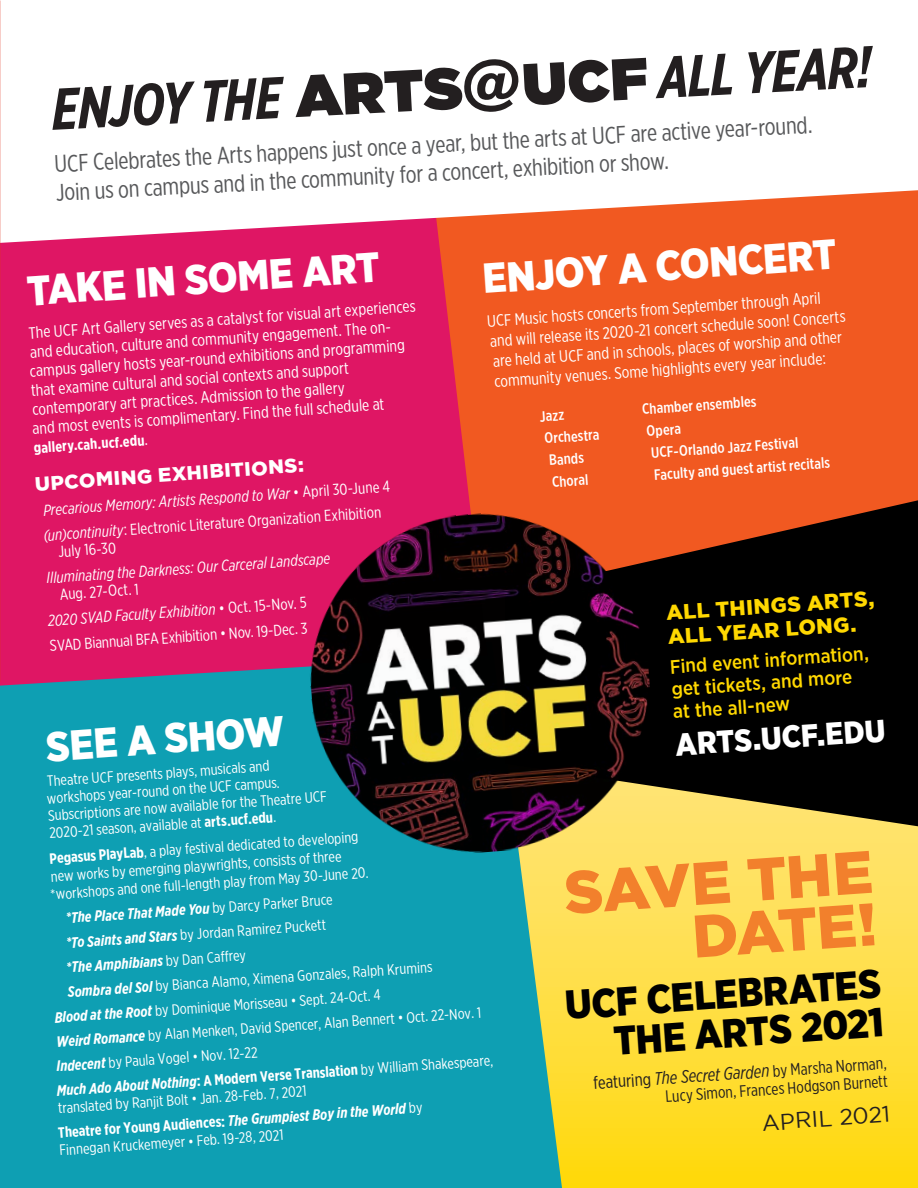
<style>
.page{position:relative;width:918px;height:1188px;background:#fff}
.page>*{position:absolute;margin:0;border:0;box-sizing:border-box;transform-origin:0 0}
.t1{font:900 60px/52.5px "Gotham";color:#f2802c;text-align:right}
.t2{font:italic 700 58.5px "Gotham X Narrow";color:#231f20}
.t3{font:900 42px "Gotham Narrow";color:#fff}
.t4{font:900 40.5px/39px "Gotham Narrow";color:#000;text-align:right}
.t5{font:900 31.5px "Gotham Narrow";color:#fff}
.t6{font:24px/28.5px "Gotham X Narrow";color:#57585a}
.Paragraph_Style_2{font:22.5px "Gotham";color:#231f20}
.t7{font:900 21px/24px "Gotham";color:#ffd801}
.t8{font:500 19.5px/22.5px "Gotham Narrow";color:#ffd801}
.Paragraph_Style_2-2{font:900 19.5px "Gotham";color:#fff}
.Paragraph_Style_2-3{font:italic 18px "Gotham X Narrow";color:#231f20}
.Paragraph_Style_2-4{font:16.5px/19px "Gotham X Narrow";color:#fff}
.Paragraph_Style_2-5{font:16.5px "Gotham X Narrow";color:#231f20}
.Paragraph_Style_2-6{font:italic 15.75px/17.2px "Gotham X Narrow";color:#fff}
.Paragraph_Style_2-7{font:15.75px/17.2px "Gotham X Narrow";color:#fff}
.Paragraph_Style_2-8{font:15px/17.2px "Gotham X Narrow";color:#fff}
.Paragraph_Style_2-9{font:500 15px "Gotham X Narrow";color:#fff}
.Paragraph_Style_2-10{font:italic 700 15px "Gotham X Narrow";color:#fff}
.Paragraph_Style_2-11{font:700 15px "Gotham X Narrow";color:#fff}
.s1{font-family:"Gotham Ultra";font-weight:400;font-style:normal}
.s2{font-family:"Futura BT";font-weight:900;font-style:normal}
.s3{font-weight:400;font-size:16.5px}
.s4{font-style:normal}
.s5{font-style:italic}
.s6{font-weight:700}
.s7{font-weight:400;font-style:normal}
.s8{font-weight:700;font-style:italic}
.s9{font-style:normal;font-size:16.5px}
</style>
<div class="page">
<svg style="left:562px;top:826px;width:356px;height:362px;background:#ffde3f"></svg>
<div style="left:0;top:686px;width:562px;height:502px;background:#0e9fb3"></div>
<div style="left:488px;top:243px;width:430px;height:258px;background:#f15921"></div>
<svg style="left:505px;top:500px;width:413px;height:326px;background:#241509"></svg>
<div style="left:0;top:243px;width:488px;height:443px;background:#df1664"></div>
<svg style="left:0;top:0;width:918px;height:243px"></svg>
<img style="left:298px;top:501px;width:364px;height:364px">
<p class="t2" style="left:50px;top:73px;width:822px;rotate:-3deg">ENJOY THE <span class="s1">ARTS</span><span class="s2">@</span><span class="s1">UCF</span> ALL YEAR!</p>
<p class="t6" style="left:54px;top:149px;width:760px;rotate:-3deg">UCF Celebrates the Arts happens just once a year, but the arts at UCF are active year-round.<br>Join us on campus and in the community for a concert, exhibition or show.</p>
<p class="t3" style="left:481px;top:251px;width:356px;rotate:-4deg">ENJOY A CONCERT</p>
<p class="Paragraph_Style_2-4" style="left:486px;top:311px;width:359px;line-height:20.2px;rotate:-4deg">UCF Music hosts concerts from September through April and will release its 2020-21 concert schedule soon! Concerts are held at UCF and in schools, places of worship and other community venues. Some highlights every year include:</p>
<p class="Paragraph_Style_2-9" style="left:539px;top:407px;width:26px;rotate:-4deg">Jazz</p>
<p class="Paragraph_Style_2-9" style="left:544px;top:429px;width:57px;rotate:-4deg">Orchestra</p>
<p class="Paragraph_Style_2-9" style="left:548px;top:451px;width:36px;rotate:-4deg">Bands</p>
<p class="Paragraph_Style_2-9" style="left:551px;top:473px;width:38px;rotate:-4deg">Choral</p>
<p class="t3" style="left:25px;top:263px;width:355px;rotate:-4deg">TAKE IN SOME ART</p>
<p class="Paragraph_Style_2-4" style="left:25px;top:323px;width:392px;rotate:-4deg">The UCF Art Gallery serves as a catalyst for visual art experiences and education, culture and community engagement. The on&shy;campus gallery hosts year-round exhibitions and programming that examine cultural and social contexts and support contemporary art practices. Admission to the gallery<br>and most events is complimentary. Find the full schedule at</p>
<p class="Paragraph_Style_2-11" style="left:33px;top:439px;width:116px;rotate:-4deg">gallery.cah.ucf.edu<span class="s3">.</span></p>
<p class="Paragraph_Style_2-2" style="left:34px;top:473px;width:271px;rotate:-4deg">UPCOMING EXHIBITIONS:</p>
<p class="Paragraph_Style_2-9" style="left:641px;top:400px;width:116px;rotate:-4deg">Chamber ensembles</p>
<p class="Paragraph_Style_2-9" style="left:646px;top:422px;width:36px;rotate:-4deg">Opera</p>
<p class="Paragraph_Style_2-9" style="left:650px;top:444px;width:149px;rotate:-4deg">UCF-Orlando Jazz Festival</p>
<p class="Paragraph_Style_2-9" style="left:654px;top:466px;width:178px;rotate:-4deg">Faculty and guest artist recitals</p>
<p class="Paragraph_Style_2-6" style="left:43px;top:501px;width:349px;rotate:-4deg">Precarious Memory: Artists Respond to War <span class="s4">• April 30-June 4</span></p>
<p class="Paragraph_Style_2-7" style="left:56px;top:526px;width:326px;text-indent:-13px;rotate:-4deg"><span class="s5">(un)continuity</span>: Electronic Literature Organization Exhibition<br>July 16-30</p>
<p class="Paragraph_Style_2-6" style="left:58px;top:568px;width:274px;text-indent:-12px;rotate:-4deg">Illuminating the Darkness: Our Carceral Landscape<br><span class="s4">Aug. 27-Oct. 1</span></p>
<p class="Paragraph_Style_2-6" style="left:47px;top:612px;width:261px;rotate:-4deg">2020 SVAD Faculty Exhibition <span class="s4">• Oct. 15-Nov. 5</span></p>
<p class="Paragraph_Style_2-7" style="left:49px;top:637px;width:260px;rotate:-4deg">SVAD Biannual BFA Exhibition • Nov. 19-Dec. 3</p>
<p class="t7" style="left:666px;top:601px;width:210px;rotate:-4deg">ALL THINGS ARTS,<br>ALL YEAR LONG.</p>
<p class="t8" style="left:669px;top:655px;width:201px;rotate:-4deg">Find event information, get tickets, and more at the all-new</p>
<p class="t5" style="left:674px;top:724px;width:212px;rotate:-4deg">ARTS.UCF.EDU</p>
<p class="t3" style="left:44px;top:719px;width:240px;rotate:-4deg">SEE A SHOW</p>
<p class="Paragraph_Style_2-8" style="left:45px;top:772px;width:281px;rotate:-4deg">Theatre UCF presents plays, musicals and workshops year-round on the UCF campus.<br>Subscriptions are now available for the Theatre UCF 2020-21 season, available at <span class="s6">arts.ucf.edu</span>.</p>
<p class="Paragraph_Style_2-8" style="left:47px;top:849px;width:320px;line-height:18px;rotate:-4deg"><span class="s6">Pegasus PlayLab</span>, a play festival dedicated to developing new works by emerging playwrights, consists of three *workshops and one full-length play from May 30-June 20.</p>
<p class="Paragraph_Style_2-10" style="left:65px;top:909px;width:269px;rotate:-4deg">*The Place That Made You <span class="s7">by Darcy Parker Bruce</span></p>
<p class="Paragraph_Style_2-8" style="left:65px;top:934px;width:262px;rotate:-4deg"><span class="s8">*To Saints and Stars</span> by Jordan Ramirez Puckett</p>
<p class="Paragraph_Style_2-10" style="left:66px;top:958px;width:182px;rotate:-4deg">*The Amphibians <span class="s7">by Dan Caff rey</span></p>
<p class="t1" style="left:562px;top:865px;width:311px;rotate:-4deg">SAVE THE<br>DATE!</p>
<p class="t4" style="left:564px;top:985px;width:318px;rotate:-4deg">UCF CELEBRATES<br>THE ARTS 2021</p>
<p class="Paragraph_Style_2-3" style="left:593px;top:1072px;width:295px;rotate:-4deg"><span class="s4">featuring</span> The Secret Garden <span class="s9">by Marsha Norman,</span></p>
<p class="Paragraph_Style_2-8" style="left:67px;top:983px;width:367px;rotate:-4deg"><span class="s8">Sombra del Sol</span> by Bianca Alamo, Ximena Gonzales, Ralph Krumins</p>
<p class="Paragraph_Style_2-8" style="left:54px;top:1009px;width:328px;rotate:-4deg"><span class="s8">Blood at the Root</span> by Dominique Morisseau • Sept. 24-Oct. 4</p>
<p class="Paragraph_Style_2-8" style="left:56px;top:1033px;width:427px;rotate:-4deg"><span class="s8">Weird Romance</span> by Alan Menken, David Spencer, Alan Bennert • Oct. 22-Nov. 1</p>
<p class="Paragraph_Style_2-8" style="left:56px;top:1057px;width:203px;rotate:-4deg"><span class="s8">Indecent</span> by Paula Vogel • Nov. 12-22</p>
<p class="Paragraph_Style_2-8" style="left:56px;top:1082px;width:439px;rotate:-4deg"><span class="s8">Much Ado About Nothing</span><span class="s6">: A Modern Verse Translation</span> by William Shakespeare, translated by Ranjit Bolt • Jan. 28-Feb. 7, 2021</p>
<p class="Paragraph_Style_2-5" style="left:665px;top:1087px;width:224px;rotate:-4deg">Lucy Simon, Frances Hodgson Burnett</p>
<p class="Paragraph_Style_2" style="left:761px;top:1110px;width:130px;rotate:-4deg">APRIL 2021</p>
<p class="Paragraph_Style_2-8" style="left:58px;top:1124px;width:367px;rotate:-4deg"><span class="s6">Theatre for Young Audiences:</span> <span class="s8">The Grumpiest Boy in the World</span> by<br>Finnegan Kruckemeyer • Feb. 19-28, 2021</p>
</div>
